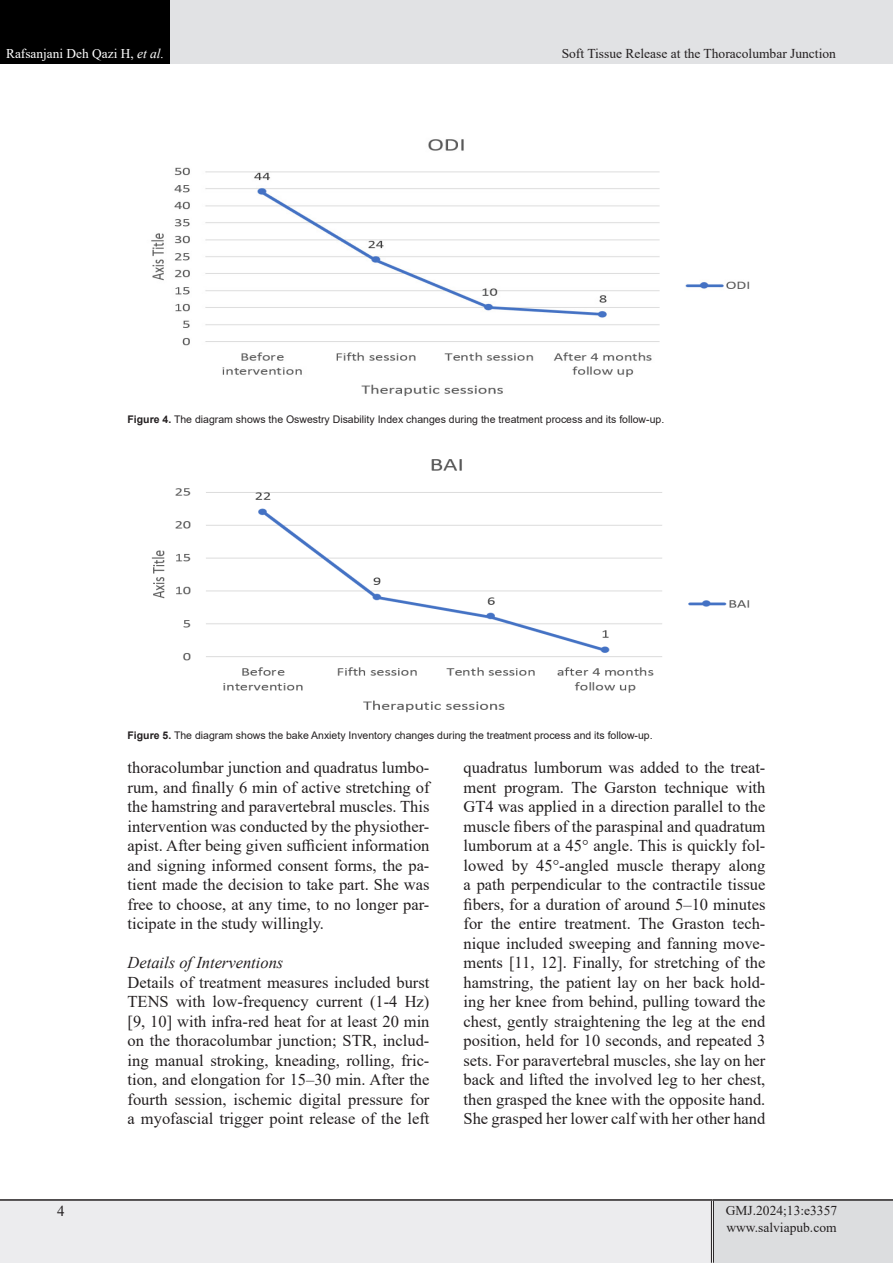
<style>
.page{position:relative;width:893px;height:1263px;background:#fff}
.page>*{position:absolute;margin:0;border:0;box-sizing:border-box;transform-origin:0 0}
.List_Paragraph{font:16.5px/19.5px "Times New Roman";color:#231f20;text-align:justify}
.List_Paragraph-2{font:italic 16.5px "Times New Roman";color:#231f20}
.t1{font:15px "Times New Roman";color:#231f20}
.lllllllllllllll{font:13.5px "Times New Roman";color:#231f20}
.t2{font:13.35px "Times New Roman";color:#fff}
.ttttitle{font:10.5px "Arial";color:#231f20}
.s1{font-size:13.5px}
.s2{font-style:italic;font-size:13.5px}
.s3{font-weight:700}
</style>
<div class="page">
<div style="left:0;top:1200px;width:712px;height:63px;background:#ececee"></div>
<div style="left:712px;top:1200px;width:181px;height:63px;background:#dcdddf"></div>
<hr style="left:711px;top:1201px;width:3px;height:62px;background:#fff">
<hr style="left:711px;top:1201px;width:1px;height:62px;background:#231f20">
<hr style="left:713px;top:1201px;width:1px;height:62px;background:#231f20">
<hr style="left:0;top:1199px;width:712px;height:2px;background:#231f20">
<hr style="left:712px;top:1199px;width:181px;height:2px;background:#231f20">
<div style="left:0;top:0;width:170px;height:64px;background:#000"></div>
<div style="left:170px;top:0;width:723px;height:64px;background:#e1e2e4"></div>
<img style="left:151px;top:139px;width:599px;height:257px">
<img style="left:151px;top:459px;width:599px;height:254px">
<p class="t2" style="left:6px;top:44px;width:159px">Rafsanjani Deh Qazi H<span class="s1">,</span> <span class="s2">et al.</span></p>
<p class="lllllllllllllll" style="left:562px;top:44px;width:276px">Soft Tissue Release at the Thoracolumbar Junction</p>
<p class="ttttitle" style="left:128px;top:412px;width:538px"><span class="s3">Figure 4.</span> The diagram shows the Oswestry Disability Index changes during the treatment process and its follow-up.</p>
<p class="ttttitle" style="left:128px;top:728px;width:527px"><span class="s3">Figure 5.</span> The diagram shows the bake Anxiety Inventory changes during the treatment process and its follow-up.</p>
<p class="List_Paragraph" style="left:128px;top:757px;width:303px">thoracolumbar junction and quadratus lumbo&shy;rum, and finally 6 min of active stretching of the hamstring and paravertebral muscles. This intervention was conducted by the physiother&shy;apist. After being given sufficient information and signing informed consent forms, the pa&shy;tient made the decision to take part. She was free to choose, at any time, to no longer par&shy;ticipate in the study willingly.</p>
<p class="List_Paragraph-2" style="left:128px;top:951px;width:157px">Details of Interventions</p>
<p class="List_Paragraph" style="left:128px;top:972px;width:303px">Details of treatment measures included burst TENS with low-frequency current (1-4 Hz) [9, 10] with infra-red heat for at least 20 min on the thoracolumbar junction; STR, includ&shy;ing manual stroking, kneading, rolling, fric&shy;tion, and elongation for 15–30 min. After the fourth session, ischemic digital pressure for a myofascial trigger point release of the left</p>
<p class="List_Paragraph" style="left:463px;top:757px;width:303px">quadratus lumborum was added to the treat&shy;ment program. The Garston technique with GT4 was applied in a direction parallel to the muscle fibers of the paraspinal and quadratum lumborum at a 45° angle. This is quickly fol&shy;lowed by 45°-angled muscle therapy along a path perpendicular to the contractile tissue fibers, for a duration of around 5–10 minutes for the entire treatment. The Graston tech&shy;nique included sweeping and fanning move&shy;ments [11, 12]. Finally, for stretching of the hamstring, the patient lay on her back hold&shy;ing her knee from behind, pulling toward the chest, gently straightening the leg at the end position, held for 10 seconds, and repeated 3 sets. For paravertebral muscles, she lay on her back and lifted the involved leg to her chest, then grasped the knee with the opposite hand.<br>She grasped her lower calf with her other hand</p>
<p class="t1" style="left:57px;top:1201px;width:9px">4</p>
<p class="lllllllllllllll" style="left:726px;top:1201px;width:113px">GMJ.2024;13:e3357</p>
<p class="lllllllllllllll" style="left:726px;top:1217px;width:112px">www.salviapub.com</p>
</div>
